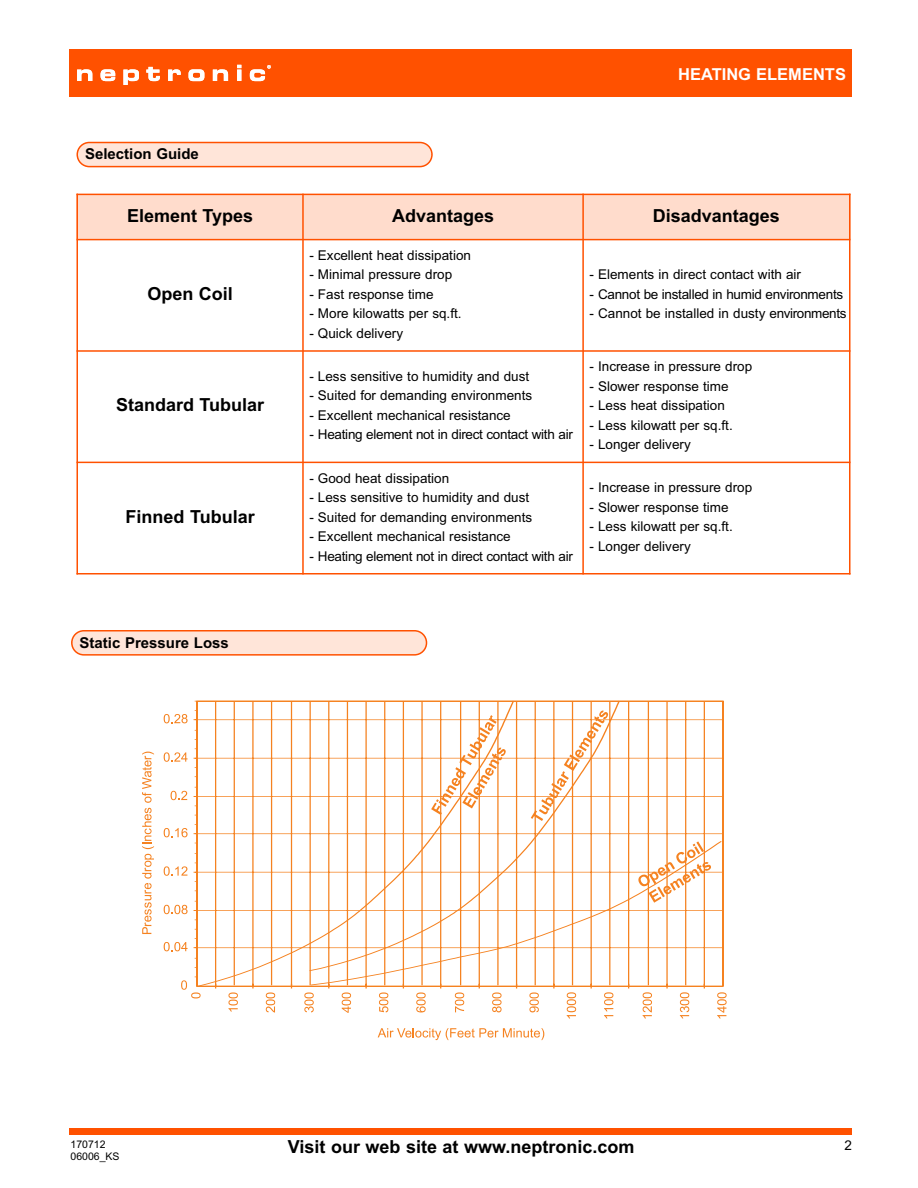
<style>
.page{position:relative;width:918px;height:1188px;background:#fff}
.page>*{position:absolute;margin:0;border:0;box-sizing:border-box;transform-origin:0 0}
.t1{font:700 18px "Arial";color:#000}
.t2{font:700 16.5px "Arial";color:#fff}
.t3{font:700 15px "Arial";color:#000}
.t4{font:13.5px "Arial";color:#000}
.t5{font:13.5px "Arial";letter-spacing:-.02em;color:#000}
.t6{font:10.5px "Arial";color:#000}
</style>
<div class="page">
<svg style="left:76px;top:142px;width:357px;height:25px;background:#ffd6c3"></svg>
<div style="left:76px;top:194px;width:227px;height:46px;background:#ffdccc"></div>
<div style="left:303px;top:194px;width:280px;height:46px;background:#ffdccc"></div>
<div style="left:583px;top:194px;width:267px;height:46px;background:#ffdccc"></div>
<hr style="left:76px;top:194px;width:2px;height:380px;background:#ff5100">
<hr style="left:302px;top:194px;width:2px;height:380px;background:#ff5100">
<hr style="left:582px;top:194px;width:2px;height:380px;background:#ff5100">
<hr style="left:849px;top:194px;width:1px;height:380px;background:#ff5100">
<hr style="left:76px;top:194px;width:774px;height:1px;background:#ff5100">
<hr style="left:76px;top:239px;width:774px;height:1px;background:#ff5100">
<hr style="left:76px;top:350px;width:774px;height:2px;background:#ff5100">
<hr style="left:76px;top:462px;width:774px;height:1px;background:#ff5100">
<hr style="left:76px;top:573px;width:774px;height:1px;background:#ff5100">
<svg style="left:71px;top:630px;width:356px;height:26px;background:#ffd4c0"></svg>
<svg style="left:164px;top:942px;width:24px;height:9px"></svg>
<svg style="left:164px;top:905px;width:24px;height:9px"></svg>
<svg style="left:164px;top:866px;width:23px;height:10px"></svg>
<svg style="left:164px;top:828px;width:24px;height:9px"></svg>
<svg style="left:171px;top:791px;width:16px;height:9px"></svg>
<svg style="left:164px;top:752px;width:24px;height:10px"></svg>
<svg style="left:164px;top:714px;width:24px;height:9px"></svg>
<svg style="left:181px;top:980px;width:20px;height:18px"></svg>
<svg style="left:228px;top:992px;width:10px;height:20px"></svg>
<svg style="left:266px;top:992px;width:9px;height:21px"></svg>
<svg style="left:304px;top:992px;width:10px;height:20px"></svg>
<svg style="left:342px;top:992px;width:9px;height:21px"></svg>
<svg style="left:379px;top:992px;width:9px;height:20px"></svg>
<svg style="left:416px;top:992px;width:10px;height:20px"></svg>
<svg style="left:455px;top:992px;width:9px;height:20px"></svg>
<svg style="left:492px;top:992px;width:10px;height:20px"></svg>
<svg style="left:529px;top:992px;width:10px;height:20px"></svg>
<svg style="left:567px;top:992px;width:9px;height:26px"></svg>
<svg style="left:604px;top:992px;width:9px;height:26px"></svg>
<svg style="left:643px;top:992px;width:9px;height:26px"></svg>
<svg style="left:680px;top:992px;width:9px;height:26px"></svg>
<svg style="left:717px;top:992px;width:10px;height:26px"></svg>
<svg style="left:378px;top:1028px;width:166px;height:12px"></svg>
<svg style="left:142px;top:752px;width:12px;height:182px"></svg>
<svg style="left:195px;top:701px;width:528px;height:287px"></svg>
<svg style="left:431px;top:715px;width:75px;height:100px"></svg>
<svg style="left:531px;top:711px;width:77px;height:110px"></svg>
<svg style="left:638px;top:841px;width:73px;height:62px"></svg>
<div style="left:69px;top:49px;width:783px;height:47px;background:#ff5100"></div>
<div style="left:69px;top:1128px;width:783px;height:6px;background:#ff5100"></div>
<svg style="left:77px;top:69px;width:15px;height:12px"></svg>
<svg style="left:101px;top:69px;width:14px;height:12px"></svg>
<svg style="left:123px;top:69px;width:16px;height:16px"></svg>
<svg style="left:146px;top:67px;width:14px;height:14px"></svg>
<svg style="left:168px;top:69px;width:13px;height:12px"></svg>
<svg style="left:189px;top:69px;width:15px;height:12px"></svg>
<svg style="left:213px;top:69px;width:15px;height:12px"></svg>
<hr style="left:237px;top:70px;width:4px;height:11px;background:#fff">
<svg style="left:237px;top:65px;width:4px;height:3px"></svg>
<svg style="left:250px;top:65px;width:21px;height:16px"></svg>
<p class="t3" style="left:85px;top:145px;width:115px">Selection Guide</p>
<p class="t2" style="left:678px;top:64px;width:169px">HEATING ELEMENTS</p>
<h1 class="t1" style="left:127px;top:205px;width:128px">Element Types</h1>
<h1 class="t1" style="left:392px;top:205px;width:104px">Advantages</h1>
<h1 class="t1" style="left:653px;top:205px;width:129px">Disadvantages</h1>
<h1 class="t1" style="left:147px;top:283px;width:87px">Open Coil</h1>
<h1 class="t1" style="left:116px;top:395px;width:150px">Standard Tubular</h1>
<h1 class="t1" style="left:126px;top:506px;width:131px">Finned Tubular</h1>
<p class="t3" style="left:80px;top:634px;width:151px">Static Pressure Loss</p>
<p class="t4" style="left:309px;top:247px;width:163px">- Excellent heat dissipation</p>
<p class="t4" style="left:309px;top:267px;width:144px">- Minimal pressure drop</p>
<p class="t4" style="left:309px;top:286px;width:126px">- Fast response time</p>
<p class="t4" style="left:309px;top:306px;width:154px">- More kilowatts per sq.ft.</p>
<p class="t4" style="left:309px;top:325px;width:95px">- Quick delivery</p>
<p class="t4" style="left:309px;top:368px;width:221px">- Less sensitive to humidity and dust</p>
<p class="t4" style="left:309px;top:388px;width:224px">- Suited for demanding environments</p>
<p class="t4" style="left:309px;top:407px;width:203px">- Excellent mechanical resistance</p>
<p class="t5" style="left:309px;top:427px;width:265px">- Heating element not in direct contact with air</p>
<p class="t4" style="left:309px;top:470px;width:141px">- Good heat dissipation</p>
<p class="t4" style="left:309px;top:489px;width:221px">- Less sensitive to humidity and dust</p>
<p class="t4" style="left:309px;top:509px;width:224px">- Suited for demanding environments</p>
<p class="t4" style="left:309px;top:528px;width:203px">- Excellent mechanical resistance</p>
<p class="t5" style="left:309px;top:548px;width:265px">- Heating element not in direct contact with air</p>
<p class="t4" style="left:589px;top:267px;width:213px">- Elements in direct contact with air</p>
<p class="t5" style="left:589px;top:286px;width:255px">- Cannot be installed in humid environments</p>
<p class="t4" style="left:589px;top:306px;width:258px">- Cannot be installed in dusty environments</p>
<p class="t4" style="left:589px;top:359px;width:164px">- Increase in pressure drop</p>
<p class="t4" style="left:589px;top:378px;width:141px">- Slower response time</p>
<p class="t4" style="left:589px;top:398px;width:137px">- Less heat dissipation</p>
<p class="t4" style="left:589px;top:417px;width:145px">- Less kilowatt per sq.ft.</p>
<p class="t4" style="left:589px;top:437px;width:103px">- Longer delivery</p>
<p class="t4" style="left:589px;top:480px;width:164px">- Increase in pressure drop</p>
<p class="t4" style="left:589px;top:499px;width:141px">- Slower response time</p>
<p class="t4" style="left:589px;top:519px;width:145px">- Less kilowatt per sq.ft.</p>
<p class="t4" style="left:589px;top:538px;width:103px">- Longer delivery</p>
<p class="t6" style="left:70px;top:1138px;width:37px">170712</p>
<p class="t4" style="left:844px;top:1137px;width:9px">2</p>
<p class="t6" style="left:70px;top:1150px;width:51px">06006_KS</p>
<h1 class="t1" style="left:288px;top:1136px;width:348px">Visit our web site at www.neptronic.com</h1>
</div>
